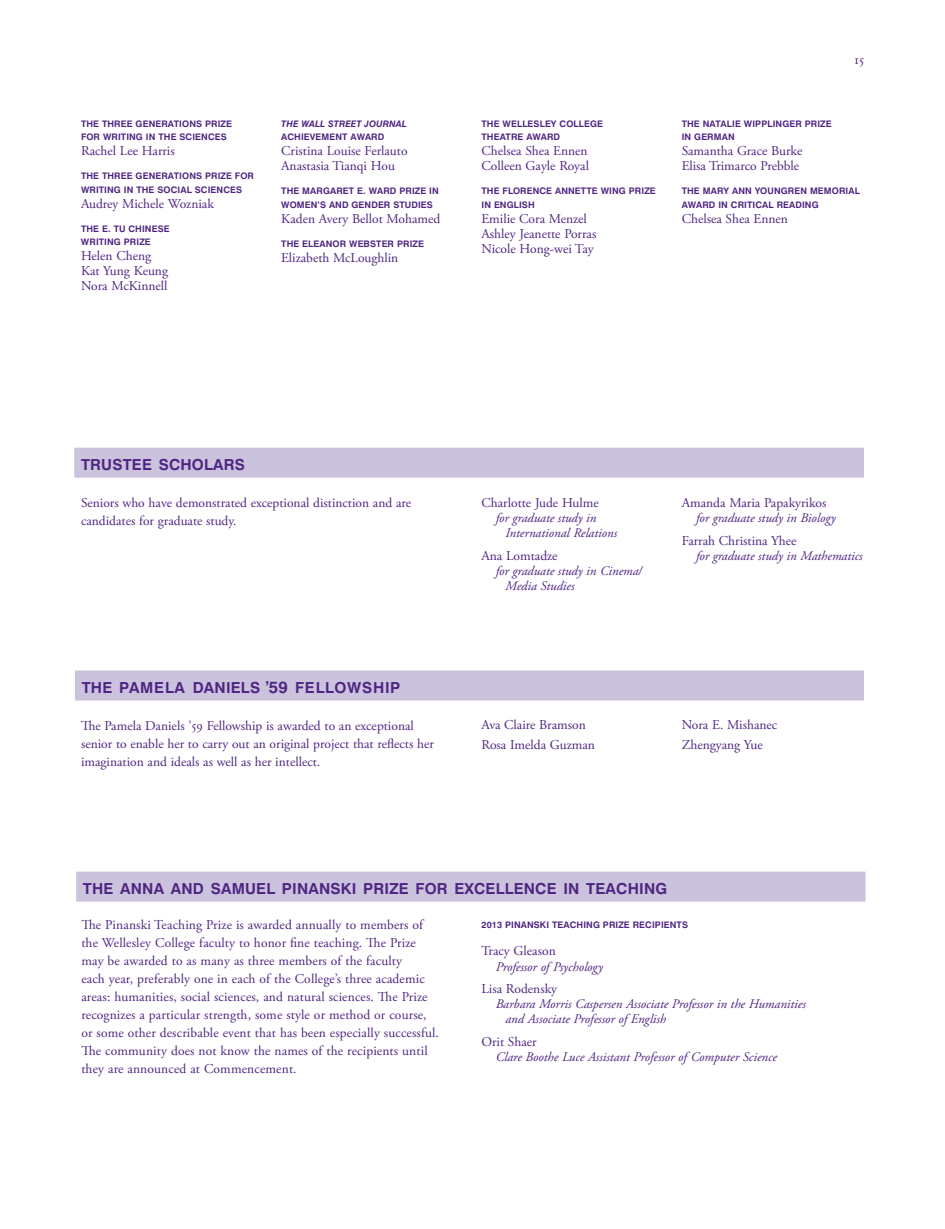
<style>
.page{position:relative;width:945px;height:1229px;background:#fff}
.page>*{position:absolute;margin:0;border:0;box-sizing:border-box;transform-origin:0 0}
.t1{font:700 15.15px "Swiss 721 BT";letter-spacing:.015em;color:#4e2582}
.t2{font:700 15.15px "Swiss 721 BT";letter-spacing:.035em;color:#4e2582}
.t3{font:13.5px/18px "Adobe Garamond Pro";color:#4e2582}
.t4{font:italic 13.2px/15px "Adobe Garamond Pro";color:#4e2582}
.t5{font:700 9px/13.5px "Swiss 721 BT";letter-spacing:.01em;color:#4e2582}
.t6{font:italic 700 9px "Swiss 721 BT";letter-spacing:.01em;color:#4e2582}
.s1{font-size:16.5px}
</style>
<div class="page">
<div style="left:76px;top:871px;width:790px;height:30px;background:#cbc3dd"></div>
<div style="left:74px;top:448px;width:790px;height:30px;background:#cbc3dd"></div>
<div style="left:75px;top:670px;width:789px;height:30px;background:#cbc3dd"></div>
<p class="t5" style="left:81px;top:116px;width:41px">THE THREE</p>
<p class="t5" style="left:136px;top:116px;width:97px">GENERATIONS PRIZE</p>
<p class="t5" style="left:81px;top:130px;width:7px">FOR</p>
<p class="t5" style="left:103px;top:130px;width:7px">WRI</p>
<p class="t5" style="left:121px;top:130px;width:65px">TING IN THE SCIE</p>
<p class="t5" style="left:201px;top:130px;width:14px">NCES</p>
<p class="t3" style="left:81px;top:142px;width:95px">Rachel Lee Harris</p>
<p class="t5" style="left:81px;top:169px;width:41px">THE THREE</p>
<p class="t5" style="left:136px;top:169px;width:27px">GENERATIO</p>
<p class="t5" style="left:189px;top:169px;width:53px">NS PRIZE FOR</p>
<p class="t5" style="left:81px;top:182px;width:14px">WRITI</p>
<p class="t5" style="left:107px;top:182px;width:64px">NG IN THE SOCIA</p>
<p class="t5" style="left:187px;top:182px;width:44px">L SCIENCES</p>
<p class="t3" style="left:81px;top:195px;width:134px">Audrey Michele Wozniak</p>
<p class="t5" style="left:81px;top:221px;width:78px">THE E. TU CHINESE<br>WRITI</p>
<p class="t5" style="left:107px;top:235px;width:44px">NG PRIZE</p>
<p class="t3" style="left:81px;top:249px;width:89px;line-height:15px">Helen Cheng<br>Kat Yung Keung<br>Nora McKinnell</p>
<p class="t6" style="left:281px;top:118px;width:127px">THE WALL STREET JOURNAL</p>
<p class="t5" style="left:281px;top:130px;width:42px">AC HIEVEME</p>
<p class="t5" style="left:335px;top:130px;width:29px">NT AWARD</p>
<p class="t3" style="left:281px;top:144px;width:128px;line-height:15px">Cristina Louise Ferlauto<br>Anastasia Tianqi Hou</p>
<p class="t5" style="left:281px;top:184px;width:37px">THE MARGARET</p>
<p class="t5" style="left:357px;top:184px;width:28px">E. WARD</p>
<p class="t5" style="left:399px;top:184px;width:41px">PRIZE IN</p>
<p class="t5" style="left:281px;top:197px;width:17px">WOME</p>
<p class="t5" style="left:311px;top:197px;width:68px">N’S AND GENDER</p>
<p class="t5" style="left:393px;top:197px;width:25px">STUDIES</p>
<p class="t3" style="left:281px;top:210px;width:161px">Kaden Avery Bellot Mohamed</p>
<p class="t5" style="left:281px;top:236px;width:84px">THE ELEANOR WEBSTER</p>
<p class="t5" style="left:397px;top:236px;width:27px">PRIZE</p>
<p class="t3" style="left:281px;top:249px;width:119px">Elizabeth McLoughlin</p>
<p class="t5" style="left:482px;top:116px;width:110px">THE WELLES LEY CO LLEGE<br>THEATRE</p>
<p class="t5" style="left:526px;top:130px;width:14px">AWARD</p>
<p class="t3" style="left:482px;top:144px;width:109px;line-height:15px">Chelsea Shea Ennen<br>Colleen Gayle Royal</p>
<p class="t5" style="left:482px;top:184px;width:39px">THE FLORE</p>
<p class="t5" style="left:533px;top:184px;width:49px">NCE ANNETTE</p>
<p class="t5" style="left:601px;top:184px;width:55px">WI NG PRIZE</p>
<p class="t5" style="left:482px;top:197px;width:55px">IN ENGLISH</p>
<p class="t3" style="left:482px;top:211px;width:116px;line-height:15px">Emilie Cora Menzel<br>Ashley Jeanette Porras<br>Nicole Hong-wei Tay</p>
<p class="t3" style="left:855px;top:51px;width:11px">15</p>
<p class="t5" style="left:682px;top:116px;width:28px">THE NATA</p>
<p class="t5" style="left:727px;top:116px;width:63px">LIE WIPPLI NGER</p>
<p class="t5" style="left:805px;top:116px;width:27px">PRIZE</p>
<p class="t5" style="left:682px;top:130px;width:28px">IN GERMA</p>
<p class="t5" style="left:728px;top:130px;width:8px">N</p>
<p class="t3" style="left:682px;top:144px;width:122px;line-height:15px">Samantha Grace Burke<br>Elisa Trimarco Prebble</p>
<p class="t5" style="left:682px;top:184px;width:107px">THE MARY ANN YOUNGRE</p>
<p class="t5" style="left:800px;top:184px;width:25px">N MEMORIA</p>
<p class="t5" style="left:855px;top:184px;width:7px">L</p>
<p class="t5" style="left:682px;top:197px;width:14px">AWARD</p>
<p class="t5" style="left:718px;top:197px;width:26px">IN CRITICA</p>
<p class="t5" style="left:768px;top:197px;width:21px">L READI</p>
<p class="t5" style="left:805px;top:197px;width:14px">NG</p>
<p class="t3" style="left:682px;top:210px;width:108px">Chelsea Shea Ennen</p>
<p class="t1" style="left:81px;top:455px;width:165px">TRUSTEE SCHOLARS</p>
<p class="t3" style="left:81px;top:494px;width:332px">Seniors who have demonstrated exceptional distinction and are candidates for graduate study.</p>
<p class="t3" style="left:482px;top:494px;width:119px">Charlotte Jude Hulme</p>
<p class="t4" style="left:505px;top:511px;width:113px;text-indent:-10px">for graduate study in<br>International Relations</p>
<p class="t3" style="left:482px;top:547px;width:78px">Ana Lomtadze</p>
<p class="t4" style="left:505px;top:563px;width:138px;text-indent:-10px">for graduate study in Cinema/<br>Media Studies</p>
<p class="t3" style="left:682px;top:494px;width:146px">Amanda Maria Papakyrikos</p>
<p class="t4" style="left:696px;top:511px;width:141px">for graduate study in Biology</p>
<p class="t3" style="left:682px;top:532px;width:116px">Farrah Christina Yhee</p>
<p class="t4" style="left:696px;top:548px;width:168px">for graduate study in Mathematics</p>
<p class="t2" style="left:82px;top:678px;width:320px">THE PAMELA DANIELS <span class="s1">’59</span> FELLOWSHIP</p>
<p class="t3" style="left:81px;top:717px;width:354px">The Pamela Daniels ’59 Fellowship is awarded to an exceptional senior to enable her to carry out an original project that reflects her imagination and ideals as well as her intellect.</p>
<p class="t3" style="left:482px;top:715px;width:115px;line-height:19.5px">Ava Claire Bramson<br>Rosa Imelda Guzman</p>
<p class="t3" style="left:682px;top:715px;width:97px;line-height:19.5px">Nora E. Mishanec<br>Zhengyang Yue</p>
<p class="t1" style="left:83px;top:879px;width:586px">THE ANNA AND SAMUEL PINANSKI PRIZE FOR EXCELLENCE IN TEACHING</p>
<p class="t3" style="left:81px;top:916px;width:343px">The Pinanski Teaching Prize is awarded annually to members of</p>
<p class="t5" style="left:482px;top:918px;width:59px">2013 PI NANSKI</p>
<p class="t5" style="left:552px;top:918px;width:13px">TEAC</p>
<p class="t5" style="left:577px;top:918px;width:69px">HI NG PRIZE RECIPIE</p>
<p class="t5" style="left:670px;top:918px;width:14px">NTS</p>
<p class="t3" style="left:81px;top:934px;width:359px">the Wellesley College faculty to honor fine teaching. The Prize may be awarded to as many as three members of the faculty<br>each year, preferably one in each of the College’s three academic areas: humanities, social sciences, and natural sciences. The Prize recognizes a particular strength, some style or method or course, or some other describable event that has been especially successful.<br>The community does not know the names of the recipients until they are announced at Commencement.</p>
<p class="t3" style="left:482px;top:942px;width:76px">Tracy Gleason</p>
<p class="t4" style="left:496px;top:959px;width:109px">Professor of Psychology</p>
<p class="t3" style="left:482px;top:980px;width:77px">Lisa Rodensky</p>
<p class="t4" style="left:505px;top:996px;width:302px;text-indent:-10px">Barbara Morris Caspersen Associate Professor in the Humanities and Associate Professor of English</p>
<p class="t3" style="left:482px;top:1032px;width:57px">Orit Shaer</p>
<p class="t4" style="left:496px;top:1049px;width:283px">Clare Boothe Luce Assistant Professor of Computer Science</p>
</div>
